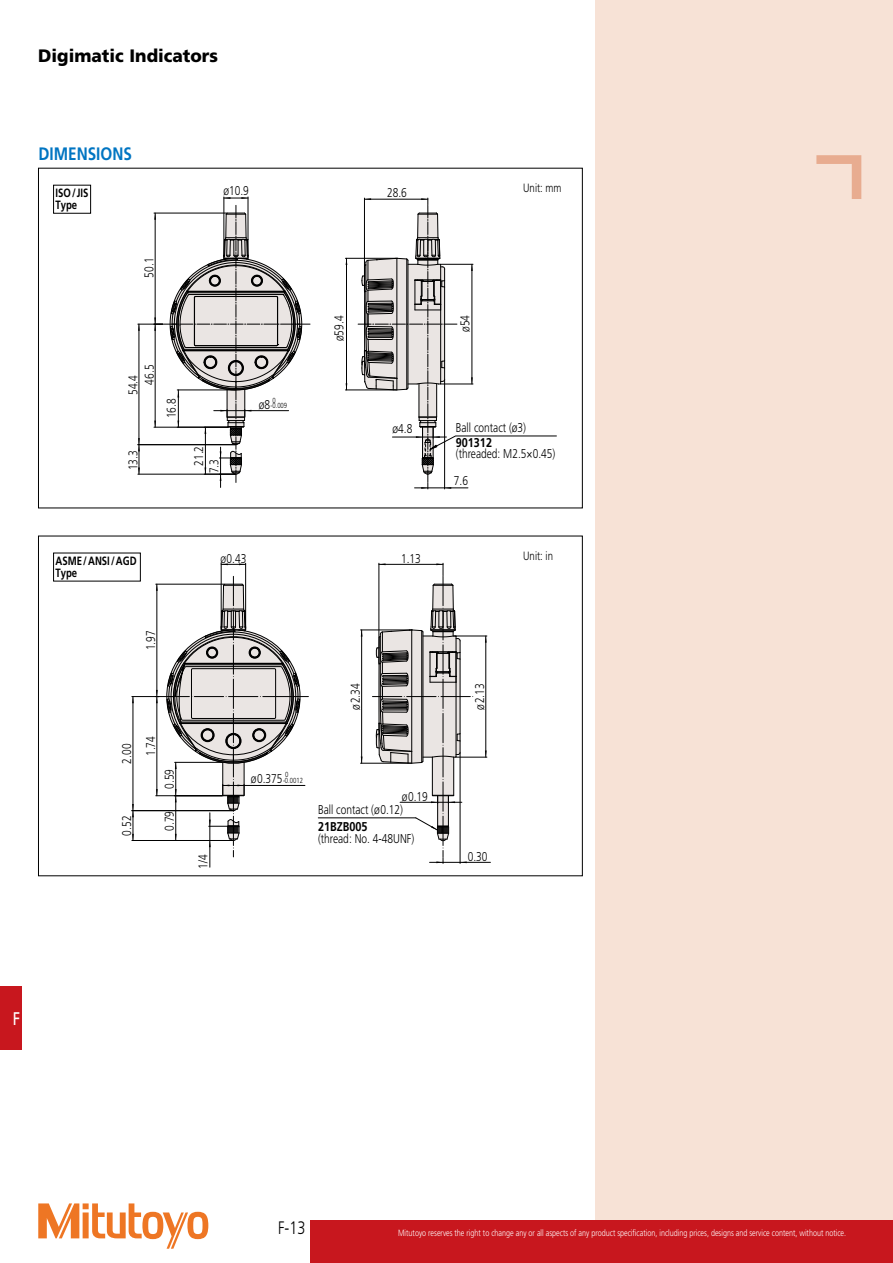
<style>
.page{position:relative;width:893px;height:1263px;background:#fff}
.page>*{position:absolute;margin:0;border:0;box-sizing:border-box;transform-origin:0 0}
.t1{font:18.3px "Mitutoyo Frutiger";color:#fff}
.t2{font:900 18px "Mitutoyo Frutiger";color:#000}
.t3{font:700 18px "Mitutoyo Frutiger";color:#0075c2}
.t4{font:300 18px "Mitutoyo Frutiger";color:#000}
.t5{font:300 12.75px/15.3px "Mitutoyo Frutiger";color:#000}
.t6{font:700 12.75px "Mitutoyo Frutiger";color:#000}
.t7{font:700 12px/12px "Mitutoyo Frutiger";color:#000;scale:.94 1}
.t8{font:300 12px "Mitutoyo Frutiger";color:#000}
.t9{font:300 9px "Mitutoyo Frutiger";color:#fff}
.t10{font:300 7.5px/6px "Mitutoyo Frutiger";color:#000}
</style>
<div class="page">
<div style="left:595px;top:0;width:298px;height:1221px;background:#f7e2d6"></div>
<div style="left:310px;top:1220px;width:583px;height:43px;background:#c8171e"></div>
<div style="left:0;top:986px;width:21px;height:64px;background:#c8171e"></div>
<svg style="left:38px;top:1203px;width:170px;height:46px"></svg>
<svg style="left:816px;top:155px;width:45px;height:44px"></svg>
<div style="left:53px;top:185px;width:38px;height:28px;border:1px solid #000"></div>
<hr style="left:346px;top:258px;width:1px;height:132px;background:#000">
<hr style="left:345px;top:390px;width:51px;height:1px;background:#000">
<hr style="left:345px;top:258px;width:51px;height:1px;background:#000">
<hr style="left:224px;top:197px;width:1px;height:60px;background:#000">
<hr style="left:248px;top:197px;width:1px;height:60px;background:#000">
<svg style="left:224px;top:197px;width:24px;height:2px"></svg>
<svg style="left:138px;top:205px;width:172px;height:282px"></svg>
<svg style="left:358px;top:198px;width:199px;height:291px"></svg>
<hr style="left:318px;top:817px;width:98px;height:1px;background:#000">
<hr style="left:460px;top:862px;width:30px;height:1px;background:#000">
<hr style="left:221px;top:563px;width:1px;height:66px;background:#000">
<hr style="left:245px;top:563px;width:1px;height:66px;background:#000">
<hr style="left:485px;top:636px;width:1px;height:121px;background:#000">
<hr style="left:457px;top:757px;width:30px;height:1px;background:#000">
<hr style="left:454px;top:636px;width:33px;height:1px;background:#000">
<hr style="left:361px;top:630px;width:1px;height:133px;background:#000">
<hr style="left:360px;top:630px;width:51px;height:1px;background:#000">
<hr style="left:360px;top:763px;width:51px;height:1px;background:#000">
<svg style="left:221px;top:563px;width:25px;height:2px"></svg>
<svg style="left:372px;top:563px;width:103px;height:300px"></svg>
<svg style="left:132px;top:576px;width:177px;height:291px"></svg>
<svg style="left:485px;top:636px;width:2px;height:7px"></svg>
<svg style="left:485px;top:750px;width:2px;height:7px"></svg>
<h2 class="t2" style="left:38px;top:45px;width:181px">Digimatic Indicators</h2>
<h2 class="t3" style="left:38px;top:143px;width:95px">DIMENSIONS</h2>
<p class="t7" style="left:55px;top:187px;width:37px">ISO/JIS<br>Type</p>
<p class="t5" style="left:223px;top:183px;width:27px">ø10.9</p>
<p class="t5" style="left:141px;top:278px;width:21px;rotate:-90deg">50.1</p>
<p class="t5" style="left:142px;top:385px;width:21px;rotate:-90deg">46.5</p>
<p class="t5" style="left:126px;top:395px;width:21px;rotate:-90deg">54.4</p>
<p class="t5" style="left:164px;top:418px;width:21px;rotate:-90deg">16.8</p>
<p class="t5" style="left:126px;top:470px;width:21px;rotate:-90deg">13.3</p>
<p class="t5" style="left:191px;top:473px;width:29px;text-indent:7px;rotate:-90deg">21.2<br>7.3</p>
<p class="t5" style="left:259px;top:397px;width:13px">ø8</p>
<p class="t10" style="left:270px;top:397px;width:18px">0 -0.009</p>
<p class="t5" style="left:387px;top:185px;width:21px">28.6</p>
<p class="t5" style="left:332px;top:341px;width:27px;rotate:-90deg">ø59.4</p>
<p class="t5" style="left:392px;top:421px;width:21px">ø4.8</p>
<p class="t7" style="left:55px;top:554px;width:88px">ASME/ANSI/AGD<br>Type</p>
<p class="t5" style="left:143px;top:650px;width:21px;rotate:-90deg">1.97</p>
<p class="t5" style="left:119px;top:763px;width:21px;rotate:-90deg">2.00</p>
<p class="t5" style="left:119px;top:835px;width:21px;rotate:-90deg">0.52</p>
<p class="t5" style="left:143px;top:756px;width:21px;rotate:-90deg">1.74</p>
<p class="t5" style="left:162px;top:789px;width:21px;rotate:-90deg">0.59</p>
<p class="t5" style="left:162px;top:831px;width:21px;rotate:-90deg">0.79</p>
<p class="t5" style="left:220px;top:551px;width:28px">ø0.43</p>
<p class="t5" style="left:401px;top:551px;width:21px">1.13</p>
<p class="t5" style="left:196px;top:869px;width:16px;rotate:-90deg">1/4</p>
<p class="t5" style="left:348px;top:710px;width:28px;rotate:-90deg">ø2.34</p>
<p class="t5" style="left:251px;top:771px;width:33px">ø0.375</p>
<p class="t10" style="left:283px;top:772px;width:22px;line-height:5.6px">0 -0.0012</p>
<p class="t5" style="left:402px;top:788px;width:28px">ø0.19</p>
<p class="t5" style="left:318px;top:802px;width:87px">Ball contact (ø0.12)</p>
<p class="t6" style="left:318px;top:818px;width:51px">21BZB005</p>
<p class="t5" style="left:318px;top:831px;width:98px">(thread: No. 4-48UNF)</p>
<p class="t5" style="left:458px;top:332px;width:19px;rotate:-90deg">ø54</p>
<p class="t8" style="left:523px;top:181px;width:40px">Unit: mm</p>
<p class="t5" style="left:456px;top:420px;width:72px">Ball contact (ø3)</p>
<p class="t6" style="left:456px;top:435px;width:38px">901312</p>
<p class="t5" style="left:456px;top:446px;width:101px">(threaded: M2.5×0.45)</p>
<p class="t5" style="left:454px;top:473px;width:16px">7.6</p>
<p class="t8" style="left:523px;top:549px;width:31px">Unit: in</p>
<p class="t5" style="left:472px;top:710px;width:28px;rotate:-90deg">ø2.13</p>
<p class="t5" style="left:468px;top:849px;width:21px">0.30</p>
<h1 class="t1" style="left:13px;top:1008px;width:9px">F</h1>
<h2 class="t4" style="left:278px;top:1217px;width:29px">F-13</h2>
<p class="t9" style="left:398px;top:1227px;width:449px">Mitutoyo reserves the right to change any or all aspects of any product specification, including prices, designs and service content, without notice.</p>
</div>
